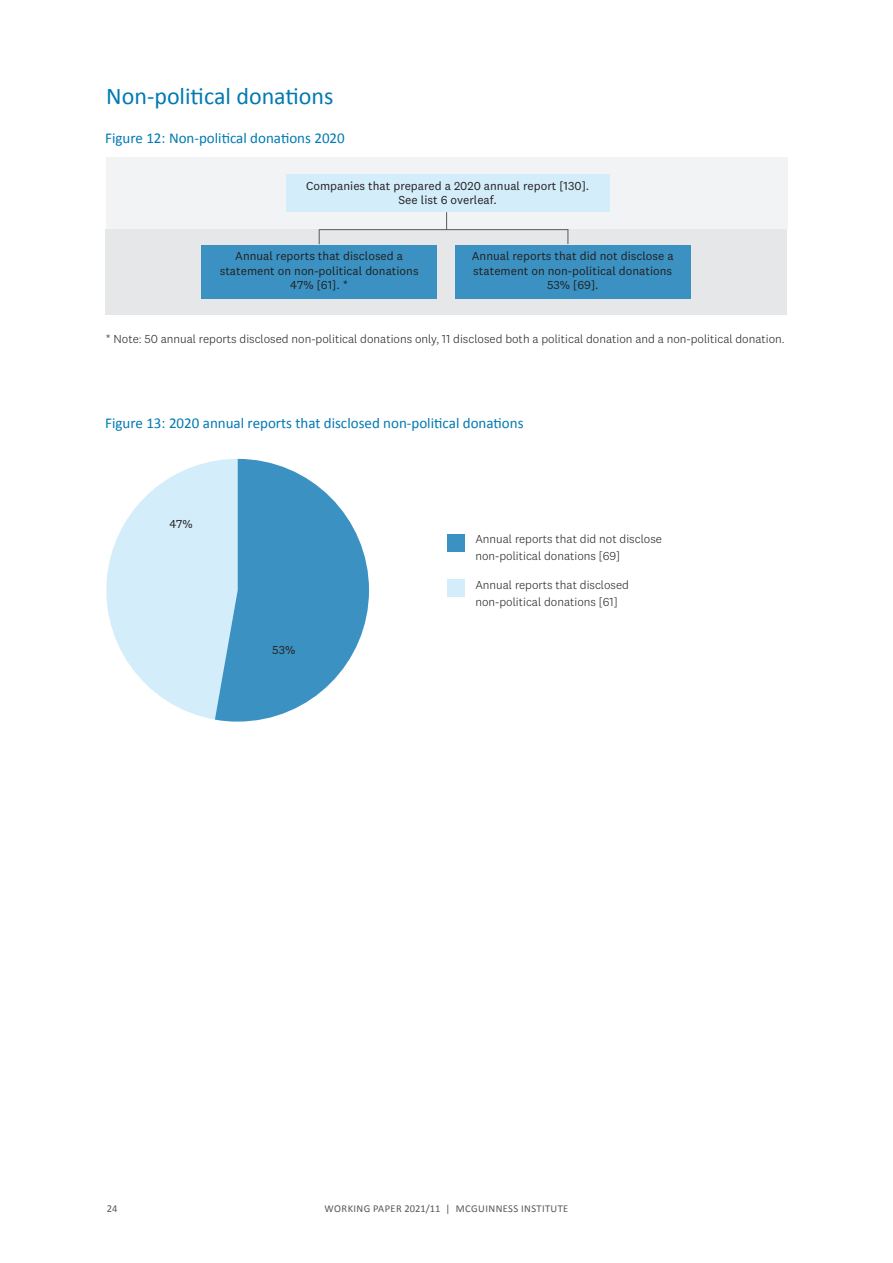
<style>
.page{position:relative;width:893px;height:1263px;background:#fff}
.page>*{position:absolute;margin:0;border:0;box-sizing:border-box;transform-origin:0 0}
.t1{font:24px "Calibri";color:#0079b2}
.t2{font:15px "Calibri";color:#0079b2}
.t3{font:300 12px/16.5px "National 2";color:#231f20}
.t4{font:12px/14.4px "National 2";color:#231f20;text-align:center}
.t5{font:10.5px "Calibri";letter-spacing:.04em;color:#57585a}
</style>
<div class="page">
<div style="left:106px;top:158px;width:681px;height:71px;background:#f2f3f4"></div>
<div style="left:106px;top:229px;width:681px;height:85px;background:#e6e7e9"></div>
<div style="left:286px;top:175px;width:323px;height:37px;background:#d4edfa"></div>
<div style="left:455px;top:245px;width:235px;height:53px;background:#3b92c2"></div>
<div style="left:201px;top:245px;width:236px;height:53px;background:#3b92c2"></div>
<svg style="left:446px;top:212px;width:1px;height:17px"></svg>
<svg style="left:568px;top:229px;width:1px;height:15px"></svg>
<svg style="left:319px;top:230px;width:1px;height:14px"></svg>
<hr style="left:319px;top:229px;width:249px;height:1px;background:#57585a">
<svg style="left:106px;top:459px;width:263px;height:262px"></svg>
<div style="left:447px;top:534px;width:18px;height:18px;background:#3b92c2"></div>
<div style="left:447px;top:579px;width:18px;height:18px;background:#d4edfa"></div>
<h1 class="t1" style="left:106px;top:79px;width:229px">Non-political donations</h1>
<p class="t2" style="left:105px;top:127px;width:241px">Figure 12: Non-political donations 2020</p>
<p class="t4" style="left:306px;top:178px;width:285px">Companies that prepared a 2020 annual report [130].<br>See list 6 overleaf.</p>
<p class="t4" style="left:220px;top:249px;width:200px">Annual reports that disclosed a statement on non-political donations<br>47% [61]. *</p>
<p class="t4" style="left:472px;top:249px;width:203px">Annual reports that did not disclose a statement on non-political donations<br>53% [69].</p>
<p class="t3" style="left:106px;top:330px;width:680px">* Note: 50 annual reports disclosed non-political donations only, 11 disclosed both a political donation and a non-political donation.</p>
<p class="t2" style="left:105px;top:413px;width:420px">Figure 13: 2020 annual reports that disclosed non-political donations</p>
<p class="t4" style="left:169px;top:516px;width:25px">47%</p>
<p class="t4" style="left:272px;top:643px;width:25px">53%</p>
<p class="t3" style="left:475px;top:531px;width:188px">Annual reports that did not disclose non-political donations [69]</p>
<p class="t3" style="left:475px;top:577px;width:155px">Annual reports that disclosed non-political donations [61]</p>
<p class="t5" style="left:107px;top:1201px;width:12px">24</p>
<p class="t5" style="left:325px;top:1201px;width:245px">WORKING PAPER 2021/11 | MCGUINNESS INSTITUTE</p>
</div>
